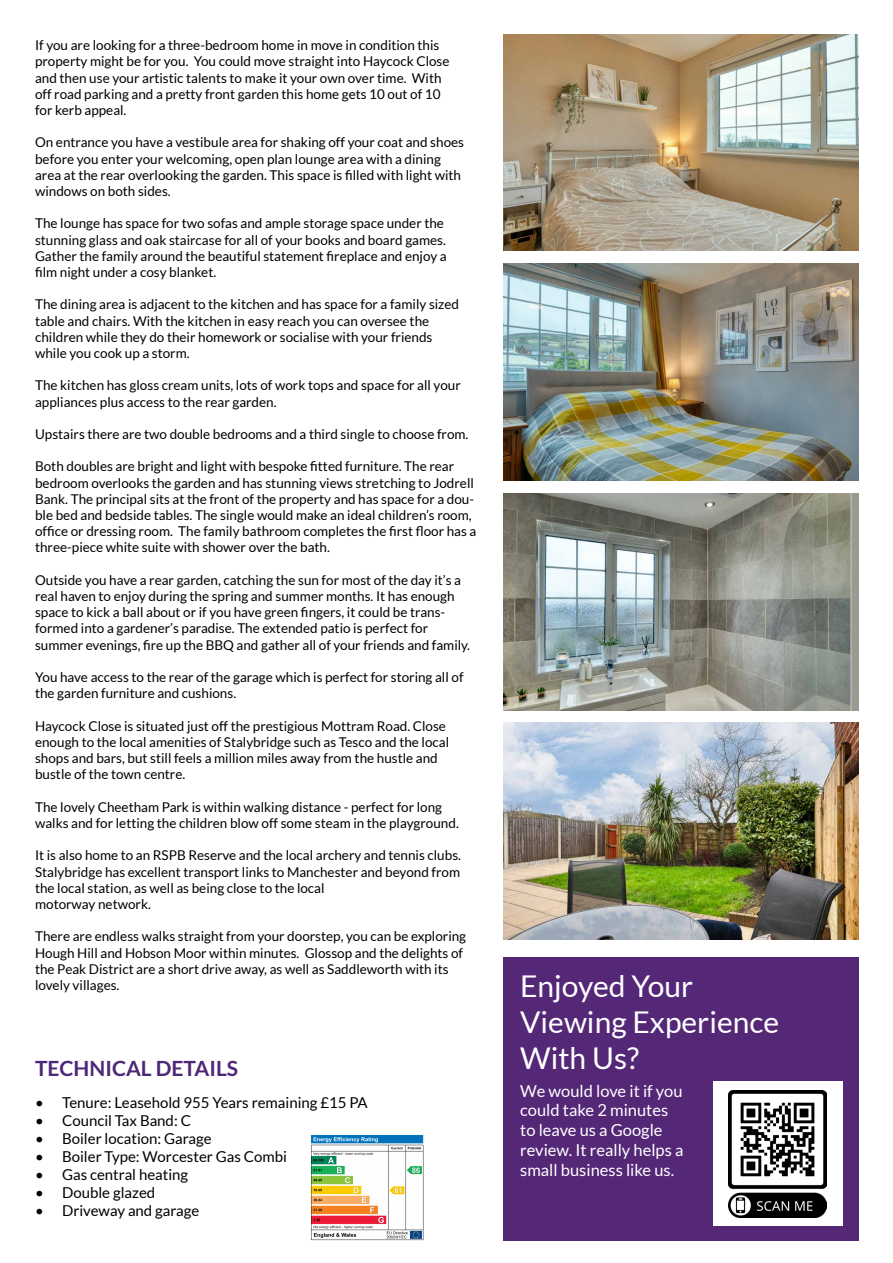
<style>
.page{position:relative;width:893px;height:1263px;background:#fff}
.page>*{position:absolute;margin:0;border:0;box-sizing:border-box;transform-origin:0 0}
.t1{font:30px/36px "Lato";color:#fff}
.t2{font:700 21px "Lato";color:#4f2777}
.t3{font:16.5px/19.8px "Lato";color:#fff}
.t4{font:15px "Lato";color:#000}
.t5{font:13.5px/16.2px "Lato";color:#000}
</style>
<div class="page">
<img style="left:503px;top:34px;width:356px;height:217px">
<img style="left:503px;top:264px;width:356px;height:216px">
<img style="left:503px;top:493px;width:356px;height:217px">
<img style="left:503px;top:723px;width:356px;height:217px">
<img style="left:311px;top:1135px;width:112px;height:106px">
<div style="left:503px;top:957px;width:356px;height:284px;background:#542777"></div>
<div style="left:713px;top:1081px;width:130px;height:145px;background:#fff"></div>
<img style="left:728px;top:1090px;width:98px;height:128px">
<p class="t5" style="left:35px;top:37px;width:416px">If you are looking for a three-bedroom home in move in condition this property might be for you. You could move straight into Haycock Close and then use your artistic talents to make it your own over time. With off road parking and a pretty front garden this home gets 10 out of 10 for kerb appeal.</p>
<p class="t5" style="left:35px;top:134px;width:430px">On entrance you have a vestibule area for shaking off your coat and shoes before you enter your welcoming, open plan lounge area with a dining area at the rear overlooking the garden. This space is filled with light with windows on both sides.</p>
<p class="t5" style="left:35px;top:215px;width:413px">The lounge has space for two sofas and ample storage space under the stunning glass and oak staircase for all of your books and board games.<br>Gather the family around the beautiful statement fireplace and enjoy a film night under a cosy blanket.</p>
<p class="t5" style="left:35px;top:296px;width:426px">The dining area is adjacent to the kitchen and has space for a family sized table and chairs. With the kitchen in easy reach you can oversee the children while they do their homework or socialise with your friends while you cook up a storm.</p>
<p class="t5" style="left:35px;top:377px;width:427px">The kitchen has gloss cream units, lots of work tops and space for all your appliances plus access to the rear garden.</p>
<p class="t5" style="left:35px;top:426px;width:435px">Upstairs there are two double bedrooms and a third single to choose from.</p>
<p class="t5" style="left:35px;top:458px;width:443px">Both doubles are bright and light with bespoke fitted furniture. The rear bedroom overlooks the garden and has stunning views stretching to Jodrell Bank. The principal sits at the front of the property and has space for a dou&shy;ble bed and bedside tables. The single would make an ideal children’s room, office or dressing room. The family bathroom completes the first floor has a three-piece white suite with shower over the bath.</p>
<p class="t5" style="left:35px;top:572px;width:437px">Outside you have a rear garden, catching the sun for most of the day it’s a real haven to enjoy during the spring and summer months. It has enough space to kick a ball about or if you have green fingers, it could be trans&shy;formed into a gardener’s paradise. The extended patio is perfect for summer evenings, fire up the BBQ and gather all of your friends and family.</p>
<p class="t5" style="left:35px;top:669px;width:430px">You have access to the rear of the garage which is perfect for storing all of the garden furniture and cushions.</p>
<p class="t5" style="left:35px;top:718px;width:416px">Haycock Close is situated just off the prestigious Mottram Road. Close enough to the local amenities of Stalybridge such as Tesco and the local shops and bars, but still feels a million miles away from the hustle and bustle of the town centre.</p>
<p class="t5" style="left:35px;top:799px;width:425px">The lovely Cheetham Park is within walking distance - perfect for long walks and for letting the children blow off some steam in the playground.</p>
<p class="t5" style="left:35px;top:847px;width:427px">It is also home to an RSPB Reserve and the local archery and tennis clubs.<br>Stalybridge has excellent transport links to Manchester and beyond from the local station, as well as being close to the local<br>motorway network.</p>
<p class="t5" style="left:35px;top:928px;width:433px">There are endless walks straight from your doorstep, you can be exploring Hough Hill and Hobson Moor within minutes. Glossop and the delights of the Peak District are a short drive away, as well as Saddleworth with its lovely villages.</p>
<h2 class="t2" style="left:35px;top:1056px;width:205px">TECHNICAL DETAILS</h2>
<p class="t4" style="left:35px;top:1094px;width:334px">• Tenure: Leasehold 955 Years remaining £15 PA</p>
<p class="t4" style="left:35px;top:1112px;width:157px">• Council Tax Band: C</p>
<p class="t4" style="left:35px;top:1130px;width:178px">• Boiler location: Garage</p>
<p class="t4" style="left:35px;top:1148px;width:253px">• Boiler Type: Worcester Gas Combi</p>
<p class="t4" style="left:35px;top:1166px;width:155px">• Gas central heating</p>
<p class="t4" style="left:35px;top:1184px;width:122px">• Double glazed</p>
<p class="t4" style="left:35px;top:1202px;width:166px">• Driveway and garage</p>
<h1 class="t1" style="left:520px;top:967px;width:260px">Enjoyed Your<br>Viewing Experience<br>With Us?</h1>
<p class="t3" style="left:520px;top:1080px;width:165px">We would love it if you could take 2 minutes to leave us a Google review. It really helps a small business like us.</p>
</div>
